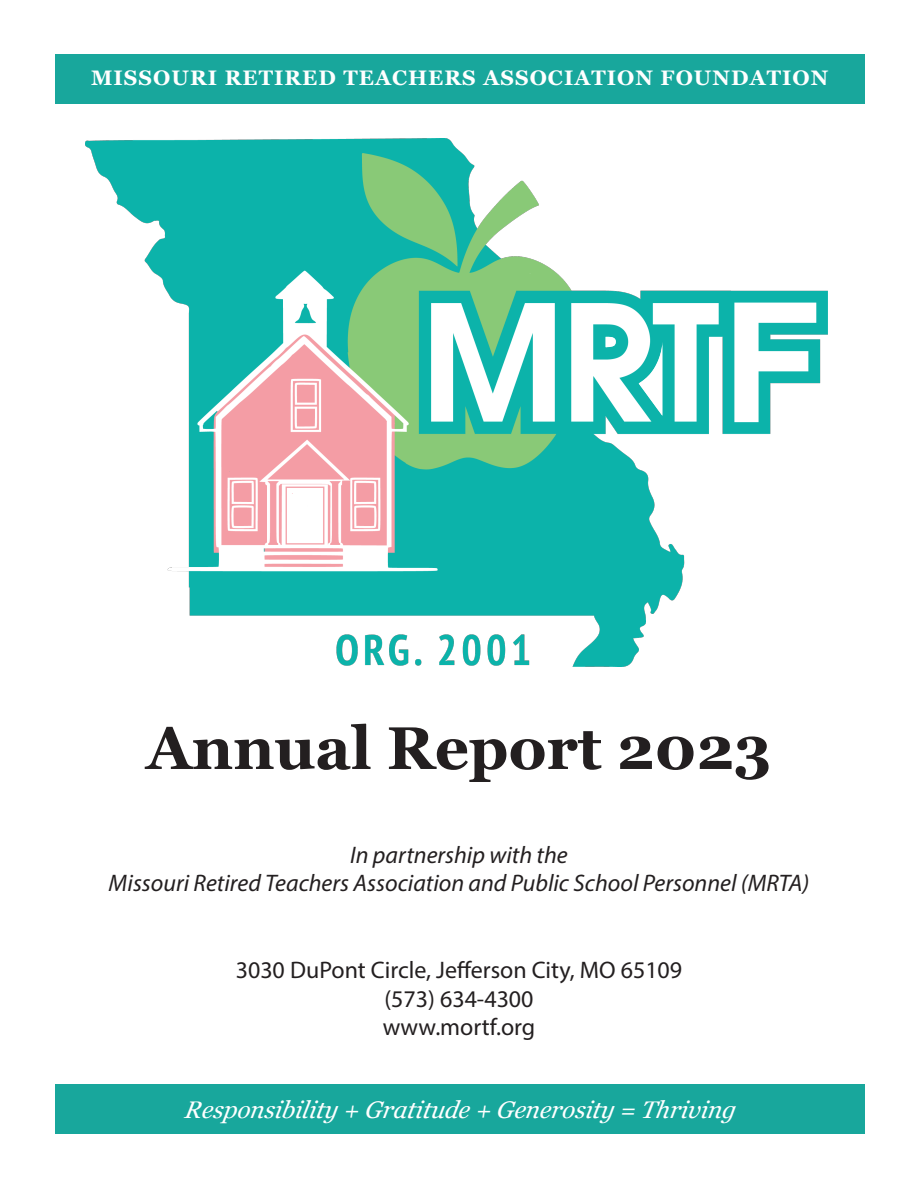
<style>
.page{position:relative;width:918px;height:1188px;background:#fff}
.page>*{position:absolute;margin:0;border:0;box-sizing:border-box;transform-origin:0 0}
.t1{font:700 60px "Georgia";color:#231f20}
.t2{font:italic 24px "Myriad Pro";color:#231f20}
.t3{font:24px "Myriad Pro";color:#231f20}
.t4{font:italic 24px "Georgia";color:#fff}
.t5{font:700 21px "Georgia";letter-spacing:.05em;color:#fff}
</style>
<div class="page">
<div style="left:55px;top:1084px;width:810px;height:50px;background:#18a79c"></div>
<div style="left:55px;top:54px;width:810px;height:50px;background:#18a79c"></div>
<img style="left:85px;top:138px;width:743px;height:528px">
<p class="t5" style="left:91px;top:65px;width:739px">MISSOURI RETIRED TEACHERS ASSOCIATION FOUNDATION</p>
<p class="t1" style="left:146px;top:710px;width:627px">Annual Report 2023</p>
<p class="t2" style="left:350px;top:840px;width:219px">In partnership with the</p>
<p class="t2" style="left:109px;top:869px;width:702px">Missouri Retired Teachers Association and Public School Personnel (MRTA)</p>
<p class="t3" style="left:236px;top:955px;width:448px">3030 DuPont Circle, Jefferson City, MO 65109</p>
<p class="t3" style="left:384px;top:984px;width:151px">(573) 634-4300</p>
<p class="t3" style="left:383px;top:1013px;width:154px">www.mortf.org</p>
<p class="t4" style="left:184px;top:1095px;width:557px">Resp onsibility + Gratitude + Generosity = Thriving</p>
</div>
